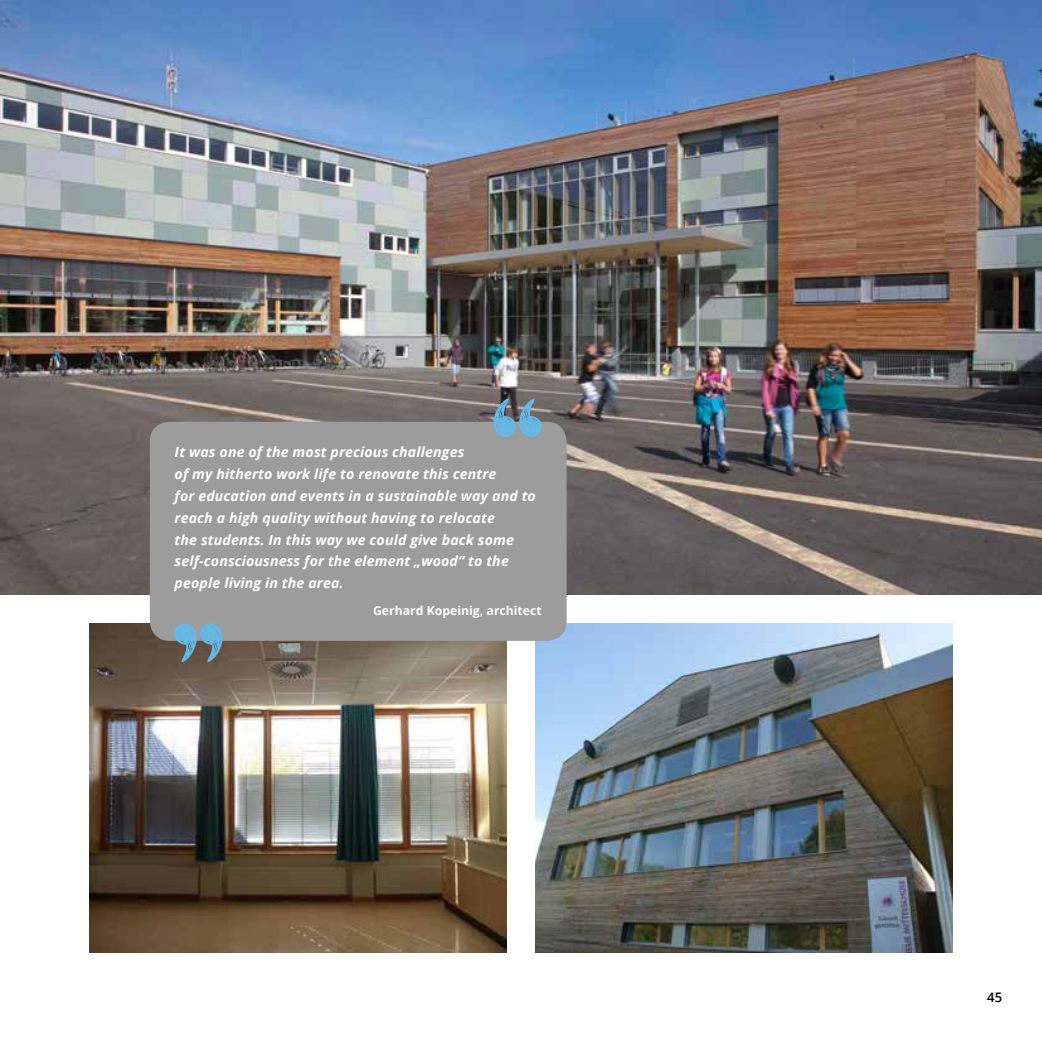
<style>
.page{position:relative;width:1042px;height:1042px;background:#fff}
.page>*{position:absolute;margin:0;border:0;box-sizing:border-box;transform-origin:0 0}
.t1{font:italic 700 14px/21.9px "Open Sans";letter-spacing:.01em;color:#fff}
.t2{font:600 13.12px "Open Sans";color:#000}
.t3{font:700 12.25px "Open Sans";color:#fff}
</style>
<div class="page">
<img style="left:89px;top:624px;width:417px;height:328px">
<img style="left:0;top:0;width:1042px;height:594px">
<img style="left:536px;top:624px;width:416px;height:328px">
<div style="left:150px;top:422px;width:417px;height:219px;background:#9c9c9c;border-radius:20px"></div>
<svg style="left:173px;top:623px;width:58px;height:39px"></svg>
<svg style="left:485px;top:398px;width:57px;height:39px"></svg>
<p class="t1" style="left:175px;top:441px;width:363px">It was one of the most precious challenges<br>of my hitherto work life to renovate this centre<br>for education and events in a sustainable way and to reach a high quality without having to relocate<br>the students. In this way we could give back some self-consciousness for the element „wood“ to the people living in the area.</p>
<p class="t3" style="left:373px;top:602px;width:170px">Gerhard Kopeinig, architect</p>
<p class="t2" style="left:987px;top:988px;width:16px">45</p>
</div>
